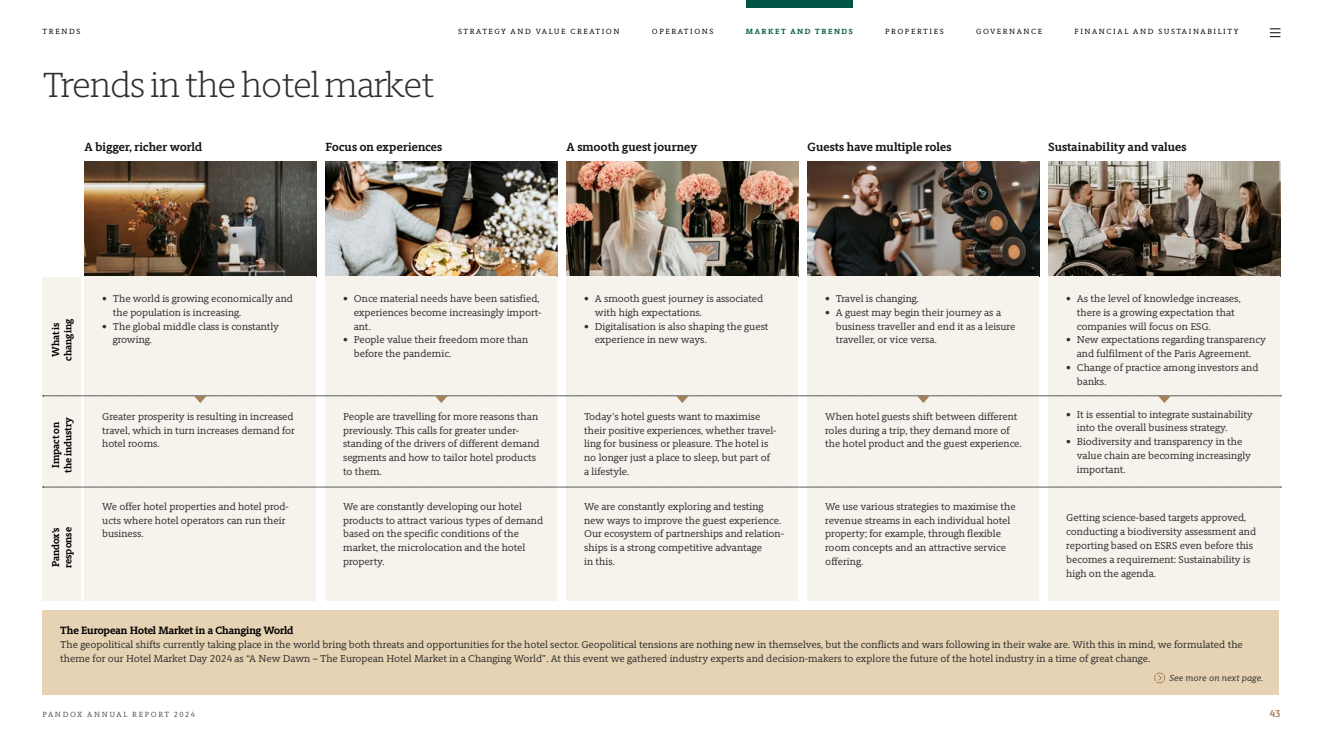
<style>
.page{position:relative;width:1323px;height:745px;background:#fff}
.page>*{position:absolute;margin:0;border:0;box-sizing:border-box;transform-origin:0 0}
.t1{font:300 35px "Berlingske Typewriter";letter-spacing:-.03em;color:#2f2f2f}
.t2{font:700 11.88px "Berlingske Typewriter";letter-spacing:.015em;color:#181818}
.t3{font:700 10.62px "Berlingske Typewriter";letter-spacing:-.005em;color:#000}
.t4{font:500 10px/13.8px "Berlingske Typewriter";letter-spacing:-.005em;color:#2f2f2f}
.t5{font:700 10px/12.2px "Berlingske Typewriter";color:#000;text-align:center}
.t6{font:700 10px "Berlingske Typewriter";color:#a48157}
.t7{font:italic 500 8.75px "Berlingske Typewriter";letter-spacing:-.005em;color:#2f2f2f}
.t8{font:500 7.5px "Berlingske Typewriter";letter-spacing:.205em;color:#000}
.t9{font:500 7.5px "Berlingske Typewriter";letter-spacing:.205em;color:#4f4f4f}
.t10{font:700 7.5px "Berlingske Typewriter";letter-spacing:.215em;color:#005444}
</style>
<div class="page">
<img style="left:84px;top:161px;width:232px;height:116px">
<img style="left:325px;top:161px;width:232px;height:116px">
<img style="left:566px;top:161px;width:232px;height:116px">
<img style="left:807px;top:161px;width:232px;height:116px">
<img style="left:1048px;top:161px;width:232px;height:116px">
<div style="left:84px;top:277px;width:232px;height:323px;background:#f6f3ed"></div>
<div style="left:325px;top:277px;width:232px;height:323px;background:#f6f3ed"></div>
<div style="left:807px;top:277px;width:232px;height:323px;background:#f6f3ed"></div>
<div style="left:566px;top:277px;width:232px;height:323px;background:#f6f3ed"></div>
<div style="left:1048px;top:277px;width:232px;height:323px;background:#f6f3ed"></div>
<div style="left:43px;top:277px;width:38px;height:118px;background:#f6f3ed"></div>
<div style="left:43px;top:395px;width:38px;height:92px;background:#f6f3ed"></div>
<svg style="left:43px;top:395px;width:1238px;height:8px"></svg>
<div style="left:43px;top:486px;width:38px;height:114px;background:#f6f3ed"></div>
<svg style="left:43px;top:486px;width:1238px;height:1px"></svg>
<div style="left:43px;top:610px;width:1236px;height:84px;background:#e6d3b4"></div>
<svg style="left:1154px;top:672px;width:11px;height:11px"></svg>
<svg style="left:1270px;top:28px;width:10px;height:9px"></svg>
<div style="left:746px;top:0;width:107px;height:7px;background:#005444"></div>
<p class="t8" style="left:43px;top:26px;width:39px">TRENDS</p>
<h1 class="t1" style="left:43px;top:61px;width:393px">Trends in the hotel market</h1>
<p class="t8" style="left:458px;top:26px;width:163px">STRATEGY AND VALUE CREATION</p>
<p class="t8" style="left:652px;top:26px;width:63px">OPERATIONS</p>
<p class="t10" style="left:746px;top:25px;width:108px">MARKET AND TRENDS</p>
<p class="t8" style="left:885px;top:26px;width:60px">PROPERTIES</p>
<p class="t8" style="left:976px;top:26px;width:68px">GOVERNANCE</p>
<p class="t8" style="left:1074px;top:26px;width:166px">FINANCIAL AND SUSTAINABILITY</p>
<p class="t2" style="left:84px;top:138px;width:119px">A bigger, richer world</p>
<p class="t2" style="left:325px;top:138px;width:118px">Focus on experiences</p>
<p class="t2" style="left:566px;top:138px;width:132px">A smooth guest journey</p>
<p class="t2" style="left:807px;top:138px;width:145px">Guests have multiple roles</p>
<p class="t2" style="left:1048px;top:138px;width:139px">Sustainability and values</p>
<p class="t5" style="left:49px;top:360px;width:43px;rotate:-90deg">What is changing</p>
<p class="t5" style="left:49px;top:472px;width:58px;rotate:-90deg">Impact on the industry</p>
<p class="t5" style="left:49px;top:567px;width:42px;text-align:left;rotate:-90deg">Pandox’s response</p>
<p class="t4" style="left:113px;top:291px;width:182px;text-indent:-11px">• The world is growing economically and the population is increasing.</p>
<p class="t4" style="left:113px;top:318px;width:167px;text-indent:-11px">• The global middle class is constantly growing.</p>
<p class="t4" style="left:102px;top:408px;width:194px">Greater prosperity is resulting in increased travel, which in turn increases demand for hotel rooms.</p>
<p class="t4" style="left:102px;top:498px;width:188px">We offer hotel properties and hotel prod&shy;ucts where hotel operators can run their business.</p>
<p class="t4" style="left:354px;top:291px;width:189px;text-indent:-11px">• Once material needs have been satisfied, experiences become increasingly import&shy;ant.</p>
<p class="t4" style="left:354px;top:332px;width:176px;text-indent:-11px">• People value their freedom more than before the pandemic.</p>
<p class="t4" style="left:343px;top:408px;width:198px">People are travelling for more reasons than previously. This calls for greater under&shy;standing of the drivers of different demand segments and how to tailor hotel products to them.</p>
<p class="t4" style="left:343px;top:498px;width:202px">We are constantly developing our hotel products to attract various types of demand based on the specific conditions of the market, the microlocation and the hotel property.</p>
<p class="t4" style="left:595px;top:291px;width:170px;text-indent:-11px">• A smooth guest journey is associated with high expectations.</p>
<p class="t4" style="left:595px;top:318px;width:175px;text-indent:-11px">• Digitalisation is also shaping the guest experience in new ways.</p>
<p class="t4" style="left:584px;top:408px;width:194px">Today’s hotel guests want to maximise their positive experiences, whether travel&shy;ling for business or pleasure. The hotel is no longer just a place to sleep, but part of a lifestyle.</p>
<p class="t4" style="left:584px;top:498px;width:201px">We are constantly exploring and testing new ways to improve the guest experience.<br>Our ecosystem of partnerships and relation&shy;ships is a strong competitive advantage<br>in this.</p>
<p class="t4" style="left:825px;top:291px;width:95px">• Travel is changing.</p>
<p class="t4" style="left:836px;top:305px;width:181px;text-indent:-11px">• A guest may begin their journey as a business traveller and end it as a leisure traveller, or vice versa.</p>
<p class="t4" style="left:825px;top:408px;width:198px">When hotel guests shift between different roles during a trip, they demand more of the hotel product and the guest experience.</p>
<p class="t4" style="left:825px;top:498px;width:192px">We use various strategies to maximise the revenue streams in each individual hotel property; for example, through flexible room concepts and an attractive service offering.</p>
<p class="t4" style="left:1077px;top:291px;width:165px;text-indent:-11px">• As the level of knowledge increases, there is a growing expectation that companies will focus on ESG.</p>
<p class="t4" style="left:1066px;top:332px;width:200px;text-align:center">• New expectations regarding transparency and fulfilment of the Paris Agreement.</p>
<p class="t4" style="left:1077px;top:360px;width:183px;text-indent:-11px">• Change of practice among investors and banks.</p>
<p class="t4" style="left:1077px;top:406px;width:176px;text-indent:-11px">• It is essential to integrate sustainability into the overall business strategy.</p>
<p class="t4" style="left:1077px;top:434px;width:174px;text-indent:-11px">• Biodiversity and transparency in the value chain are becoming increasingly important.</p>
<p class="t4" style="left:1066px;top:510px;width:191px">Getting science-based targets approved, conducting a biodiversity assessment and reporting based on ESRS even before this becomes a requirement: Sustainability is high on the agenda.</p>
<p class="t3" style="left:60px;top:622px;width:235px">The European Hotel Market in a Changing World</p>
<p class="t4" style="left:60px;top:636px;width:1184px">The geopolitical shifts currently taking place in the world bring both threats and opportunities for the hotel sector. Geopolitical tensions are nothing new in themselves, but the conflicts and wars following in their wake are. With this in mind, we formulated the theme for our Hotel Market Day 2024 as “A New Dawn – The European Hotel Market in a Changing World”. At this event we gathered industry experts and decision-makers to explore the future of the hotel industry in a time of great change.</p>
<p class="t7" style="left:1169px;top:671px;width:95px">See more on next page.</p>
<p class="t9" style="left:43px;top:708px;width:154px">PANDOX ANNUAL REPORT 2024</p>
<p class="t6" style="left:1269px;top:705px;width:12px">43</p>
</div>
